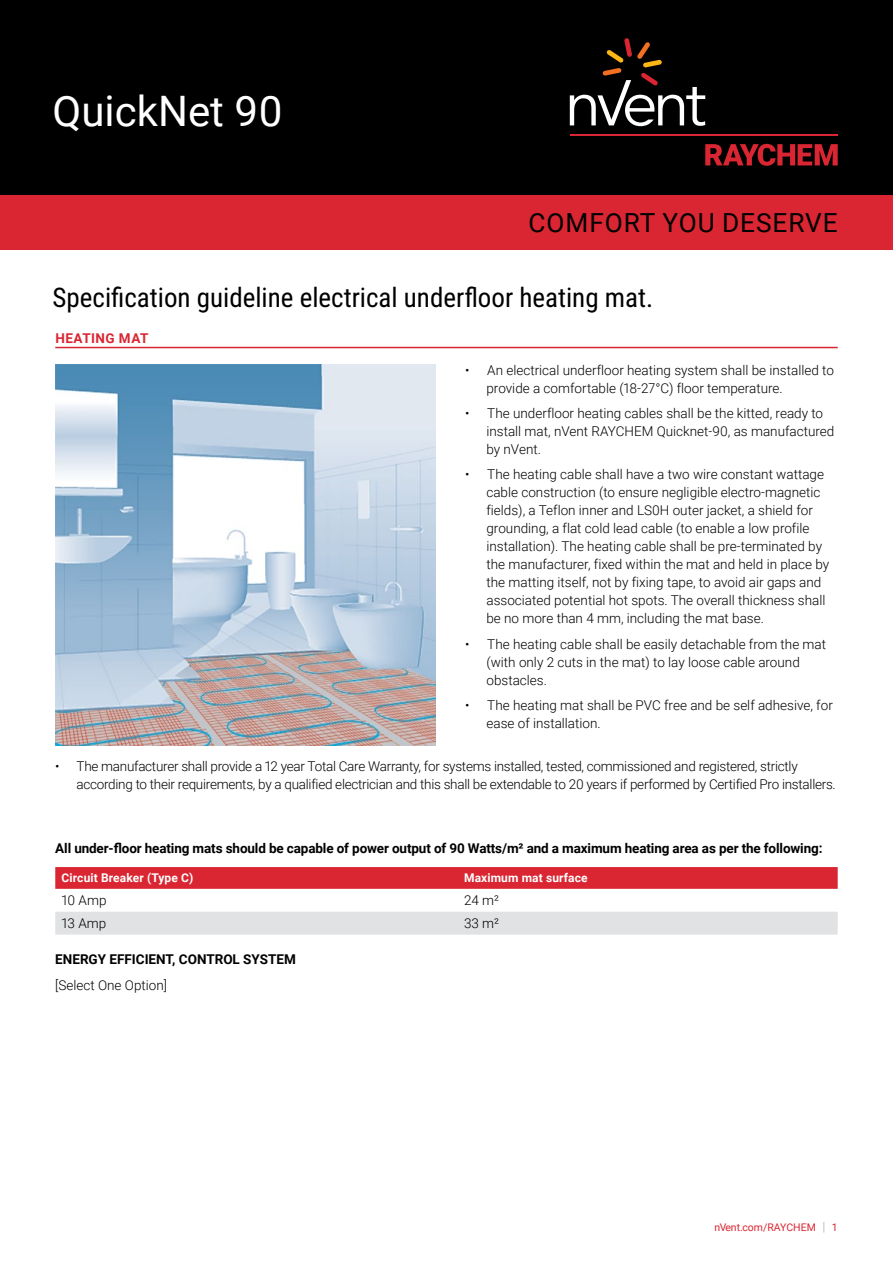
<style>
.page{position:relative;width:893px;height:1263px;background:#fff}
.page>*{position:absolute;margin:0;border:0;box-sizing:border-box;transform-origin:0 0}
.t1{font:42px "Roboto";color:#fff}
.t2{font:27px "Roboto Condensed";color:#000}
.t3{font:26.25px "Roboto";letter-spacing:.035em;color:#000}
.t4{font:300 13.5px/18px "Roboto";color:#000}
.t5{font:300 13.5px/18px "Roboto";letter-spacing:-.02em;color:#000}
.t6{font:700 13.5px "Roboto";letter-spacing:-.01em;color:#000}
.t7{font:700 13.5px "Roboto";letter-spacing:.035em;color:#d92632}
.t8{font:700 12px "Roboto";letter-spacing:.01em;color:#fff}
.t9{font:10.5px "Roboto";color:#d92632}
.s1{font-weight:300;font-size:12.6px;color:#90969e}
</style>
<div class="page">
<svg style="left:55px;top:867px;width:783px;height:22px;background:#d92834"></svg>
<div style="left:55px;top:912px;width:783px;height:22px;background:#e1e2e4"></div>
<hr style="left:55px;top:347px;width:783px;height:1px;background:#d92632">
<div style="left:0;top:0;width:893px;height:196px;background:#000"></div>
<svg style="left:705px;top:144px;width:133px;height:22px"></svg>
<hr style="left:570px;top:134px;width:268px;height:2px;background:#d92632">
<svg style="left:570px;top:38px;width:135px;height:88px"></svg>
<img style="left:55px;top:365px;width:380px;height:380px">
<div style="left:0;top:196px;width:893px;height:54px;background:#d92632"></div>
<h1 class="t1" style="left:53px;top:82px;width:232px">QuickNet 90</h1>
<h3 class="t3" style="left:528px;top:205px;width:311px">COMFORT YOU DESERVE</h3>
<h2 class="t2" style="left:53px;top:278px;width:602px">Specification guideline electrical underfloor heating mat.</h2>
<p class="t7" style="left:56px;top:328px;width:95px">HEATING MAT</p>
<p class="t4" style="left:486px;top:361px;width:349px;text-indent:-21px">• An electrical underfloor heating system shall be installed to provide a comfortable (18-27°C) floor temperature.</p>
<p class="t4" style="left:486px;top:404px;width:349px;text-indent:-21px">• The underfloor heating cables shall be the kitted, ready to install mat, nVent RAYCHEM Quicknet-90, as manufactured by nVent.</p>
<p class="t4" style="left:486px;top:465px;width:344px;text-indent:-21px">• The heating cable shall have a two wire constant wattage cable construction (to ensure negligible electro-magnetic fields), a Teflon inner and LS0H outer jacket, a shield for grounding, a flat cold lead cable (to enable a low profile installation). The heating cable shall be pre-terminated by the manufacturer, fixed within the mat and held in place by the matting itself, not by fixing tape, to avoid air gaps and associated potential hot spots. The overall thickness shall be no more than 4 mm, including the mat base.</p>
<p class="t4" style="left:486px;top:634px;width:341px;text-indent:-21px">• The heating cable shall be easily detachable from the mat (with only 2 cuts in the mat) to lay loose cable around obstacles.</p>
<p class="t4" style="left:486px;top:695px;width:348px;text-indent:-21px">• The heating mat shall be PVC free and be self adhesive, for ease of installation.</p>
<p class="t5" style="left:77px;top:757px;width:761px;text-indent:-21px">• The manufacturer shall provide a 12 year Total Care Warranty, for systems installed, tested, commissioned and registered, strictly according to their requirements, by a qualified electrician and this shall be extendable to 20 years if performed by Certified Pro installers.</p>
<p class="t6" style="left:55px;top:838px;width:769px">All under-floor heating mats should be capable of power output of 90 Watts/m² and a maximum heating area as per the following:</p>
<p class="t8" style="left:62px;top:870px;width:133px">Circuit Breaker (Type C)</p>
<p class="t8" style="left:464px;top:870px;width:125px">Maximum mat surface</p>
<p class="t4" style="left:62px;top:891px;width:46px">10 Amp</p>
<p class="t4" style="left:464px;top:891px;width:37px">24 m²</p>
<p class="t4" style="left:62px;top:914px;width:46px">13 Amp</p>
<p class="t4" style="left:464px;top:914px;width:37px">33 m²</p>
<p class="t6" style="left:55px;top:949px;width:242px">ENERGY EFFICIENT, CONTROL SYSTEM</p>
<p class="t4" style="left:55px;top:976px;width:113px">[Select One Option]</p>
<p class="t9" style="left:715px;top:1220px;width:125px">nVent.com/RAYCHEM <span class="s1">|</span> 1</p>
</div>
